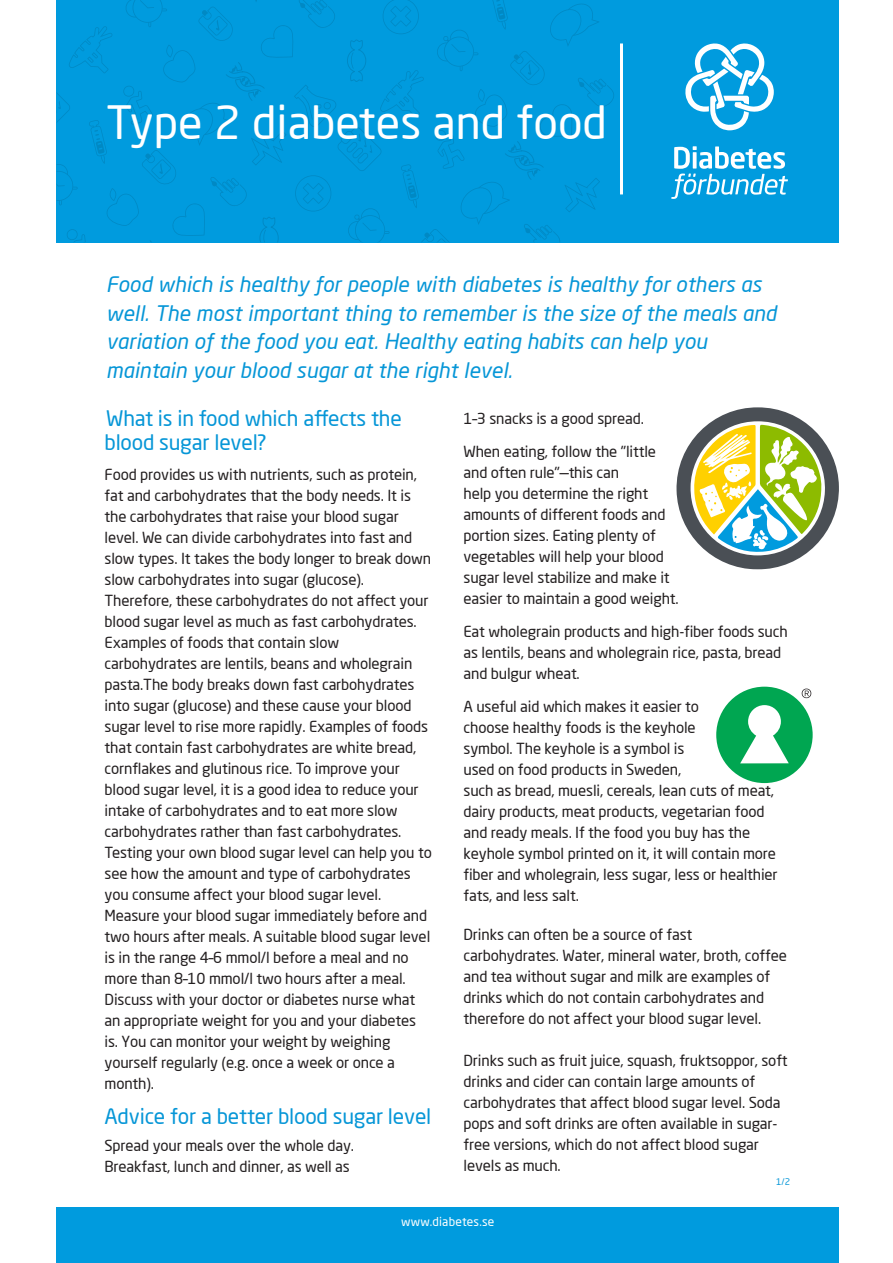
<style>
.page{position:relative;width:893px;height:1263px;background:#fff}
.page>*{position:absolute;margin:0;border:0;box-sizing:border-box;transform-origin:0 0}
.t1{font:45px "Neo Sans Pro";color:#fff}
.t2{font:italic 21px/28.5px "Neo Sans Pro";color:#0696d7}
.t3{font:21px "Neo Sans Pro";letter-spacing:-.01em;color:#0696d7}
.t4{font:15px/21px "Neo Sans Pro";letter-spacing:-.01em;color:#231f20}
.t5{font:12px "Neo Sans Pro";letter-spacing:.015em;color:#fff}
.t6{font:9px "Neo Sans Pro";color:#0696d7}
</style>
<div class="page">
<div style="left:57px;top:0;width:782px;height:242px;background:#009bde"></div>
<svg style="left:57px;top:0;width:564px;height:243px"></svg>
<hr style="left:620px;top:43px;width:3px;height:151px;background:#fff">
<svg style="left:671px;top:146px;width:117px;height:53px"></svg>
<svg style="left:685px;top:43px;width:89px;height:87px"></svg>
<div style="left:57px;top:1208px;width:782px;height:55px;background:#009bde"></div>
<div style="left:716px;top:687px;width:97px;height:96px;background:#00a651;border-radius:50%"></div>
<svg style="left:740px;top:705px;width:49px;height:58px"></svg>
<svg style="left:802px;top:689px;width:9px;height:9px"></svg>
<svg style="left:676px;top:407px;width:163px;height:163px"></svg>
<p class="t1" style="left:106px;top:94px;width:502px">Type 2 diabetes and food</p>
<p class="t2" style="left:106px;top:270px;width:672px">Food which is healthy for people with diabetes is healthy for others as well. The most important thing to remember is the size of the meals and variation of the food you eat. Healthy eating habits can help you maintain your blood sugar at the right level.</p>
<p class="t3" style="left:106px;top:405px;width:297px">What is in food which affects the</p>
<p class="t3" style="left:105px;top:430px;width:164px">blood sugar level?</p>
<p class="t4" style="left:105px;top:464px;width:329px">Food provides us with nutrients, such as protein, fat and carbohydrates that the body needs. It is the carbohydrates that raise your blood sugar level. We can divide carbohydrates into fast and slow types. It takes the body longer to break down slow carbohydrates into sugar (glucose).<br>Therefore, these carbohydrates do not affect your blood sugar level as much as fast carbohydrates.<br>Examples of foods that contain slow carbohydrates are lentils, beans and wholegrain pasta.The body breaks down fast carbohydrates into sugar (glucose) and these cause your blood sugar level to rise more rapidly. Examples of foods that contain fast carbohydrates are white bread, cornflakes and glutinous rice. To improve your blood sugar level, it is a good idea to reduce your intake of carbohydrates and to eat more slow carbohydrates rather than fast carbohydrates.<br>Testing your own blood sugar level can help you to see how the amount and type of carbohydrates you consume affect your blood sugar level.<br>Measure your blood sugar immediately before and two hours after meals. A suitable blood sugar level is in the range 4–6 mmol/l before a meal and no more than 8–10 mmol/l two hours after a meal.<br>Discuss with your doctor or diabetes nurse what an appropriate weight for you and your diabetes is. You can monitor your weight by weighing yourself regularly (e.g. once a week or once a month).</p>
<p class="t3" style="left:105px;top:1103px;width:328px">Advice for a better blood sugar level</p>
<p class="t4" style="left:105px;top:1134px;width:251px">Spread your meals over the whole day.<br>Breakfast, lunch and dinner, as well as</p>
<p class="t4" style="left:463px;top:408px;width:182px">1–3 snacks is a good spread.</p>
<p class="t4" style="left:463px;top:441px;width:217px">When eating, follow the "little and often rule"—this can<br>help you determine the right amounts of different foods and portion sizes. Eating plenty of vegetables will help your blood sugar level stabilize and make it easier to maintain a good weight.</p>
<p class="t4" style="left:463px;top:621px;width:326px">Eat wholegrain products and high-fiber foods such as lentils, beans and wholegrain rice, pasta, bread and bulgur wheat.</p>
<p class="t4" style="left:463px;top:696px;width:316px">A useful aid which makes it easier to<br>choose healthy foods is the keyhole<br>symbol. The keyhole is a symbol is<br>used on food products in Sweden,<br>such as bread, muesli, cereals, lean cuts of meat, dairy products, meat products, vegetarian food and ready meals. If the food you buy has the keyhole symbol printed on it, it will contain more fiber and wholegrain, less sugar, less or healthier fats, and less salt.</p>
<p class="t4" style="left:463px;top:924px;width:325px">Drinks can often be a source of fast carbohydrates. Water, mineral water, broth, coffee and tea without sugar and milk are examples of drinks which do not contain carbohydrates and therefore do not affect your blood sugar level.</p>
<p class="t4" style="left:463px;top:1050px;width:326px">Drinks such as fruit juice, squash, fruktsoppor, soft drinks and cider can contain large amounts of carbohydrates that affect blood sugar level. Soda pops and soft drinks are often available in sugar&shy;free versions, which do not affect blood sugar levels as much.</p>
<p class="t6" style="left:776px;top:1176px;width:16px">1/2</p>
<p class="t5" style="left:401px;top:1214px;width:95px">www.diabetes.se</p>
</div>
